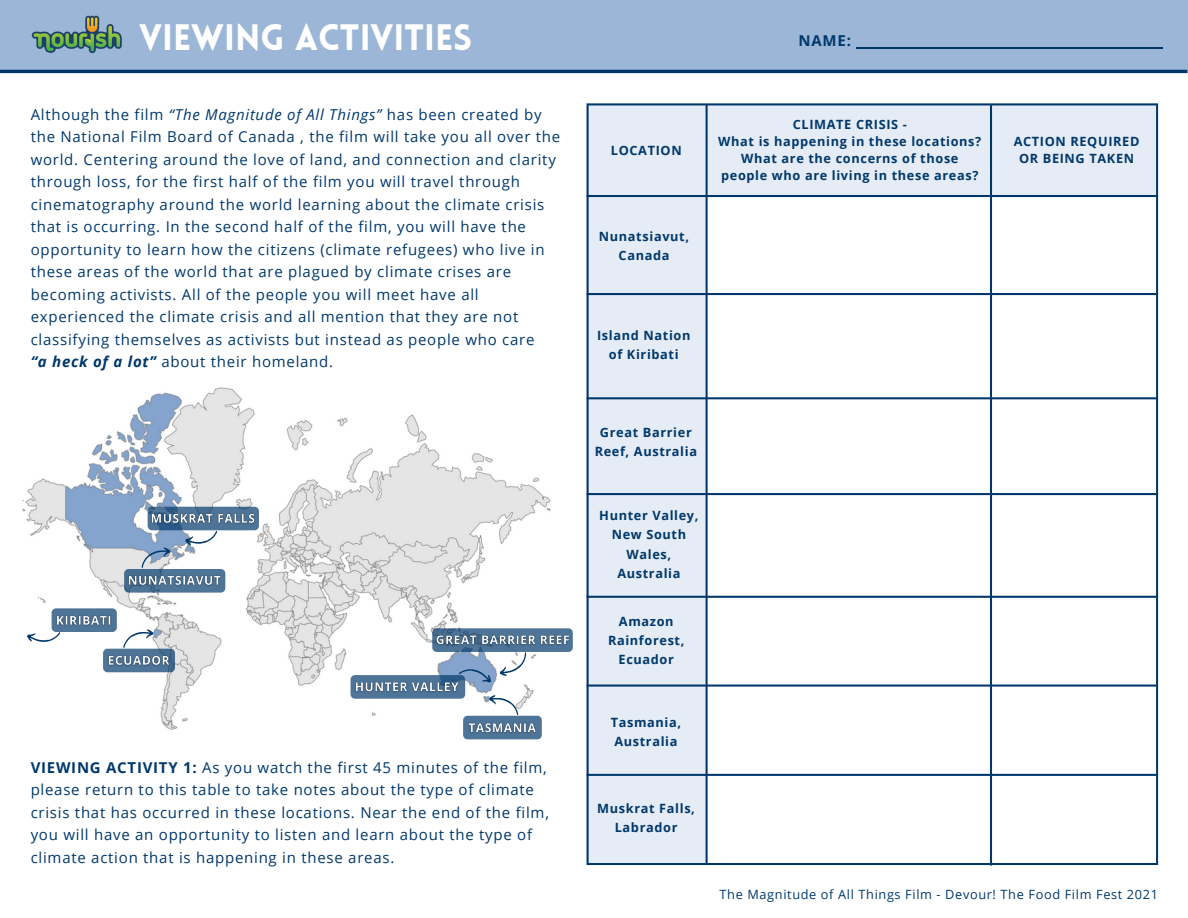
<style>
.page{position:relative;width:1188px;height:918px;background:#fff}
.page>*{position:absolute;margin:0;border:0;box-sizing:border-box;transform-origin:0 0}
.t1{font:900 36px "Lovelo";color:#fff}
.t2{font:15px/22.5px "Open Sans";letter-spacing:.05em;color:#00386b}
.t3{font:700 15px "Open Sans";color:#00386b}
.t4{font:700 12.75px/19.2px "Open Sans";letter-spacing:.05em;color:#00386b;text-align:center}
.t5{font:12.75px "Open Sans";letter-spacing:.05em;color:#00386b}
.s1{font-style:italic}
.s2{font-weight:700;font-style:italic}
.s3{font-weight:700}
</style>
<div class="page">
<div style="left:0;top:0;width:1188px;height:70px;background:#9cb6d7"></div>
<img style="left:31px;top:16px;width:91px;height:38px">
<hr style="left:0;top:70px;width:1188px;height:3px;background:#00386b">
<img style="left:22px;top:387px;width:529px;height:343px">
<svg style="left:184px;top:531px;width:35px;height:16px"></svg>
<img style="left:125px;top:569px;width:100px;height:24px">
<img style="left:148px;top:507px;width:111px;height:24px">
<svg style="left:138px;top:545px;width:34px;height:24px"></svg>
<svg style="left:103px;top:649px;width:72px;height:23px"></svg>
<img style="left:104px;top:648px;width:70px;height:24px">
<svg style="left:120px;top:627px;width:35px;height:21px"></svg>
<svg style="left:52px;top:608px;width:65px;height:24px"></svg>
<img style="left:52px;top:608px;width:63px;height:24px">
<svg style="left:27px;top:632px;width:34px;height:11px"></svg>
<img style="left:433px;top:628px;width:140px;height:24px">
<img style="left:352px;top:675px;width:111px;height:24px">
<svg style="left:458px;top:652px;width:73px;height:33px"></svg>
<svg style="left:463px;top:716px;width:79px;height:23px"></svg>
<img style="left:465px;top:715px;width:75px;height:24px">
<svg style="left:487px;top:692px;width:35px;height:24px"></svg>
<hr style="left:856px;top:48px;width:307px;height:1px;background:#00386b">
<svg style="left:587px;top:103px;width:571px;height:762px"></svg>
<h1 class="t1" style="left:139px;top:23px;width:335px">VIEWING ACTIVITIES</h1>
<p class="t2" style="left:31px;top:102px;width:531px">Although the film <span class="s1">“The Magnitude of All Things”</span> has been created by the National Film Board of Canada , the film will take you all over the world. Centering around the love of land, and connection and clarity through loss, for the first half of the film you will travel through cinematography around the world learning about the climate crisis that is occurring. In the second half of the film, you will have the opportunity to learn how the citizens (climate refugees) who live in these areas of the world that are plagued by climate crises are becoming activists. All of the people you will meet have all experienced the climate crisis and all mention that they are not classifying themselves as activists but instead as people who care<br><span class="s2">“a heck of a lot”</span> about their homeland.</p>
<p class="t2" style="left:31px;top:756px;width:520px"><span class="s3">VIEWING ACTIVITY 1:</span> As you watch the first 45 minutes of the film, please return to this table to take notes about the type of climate crisis that has occurred in these locations. Near the end of the film, you will have an opportunity to listen and learn about the type of climate action that is happening in these areas.</p>
<p class="t3" style="left:799px;top:30px;width:54px">NAME:</p>
<p class="t4" style="left:718px;top:116px;width:265px;line-height:17px">CLIMATE CRISIS -<br>What is happening in these locations?<br>What are the concerns of those people who are living in these areas?</p>
<p class="t4" style="left:611px;top:140px;width:72px">LOCATION</p>
<p class="t4" style="left:1014px;top:133px;width:127px;line-height:17px">ACTION REQUIRED<br>OR BEING TAKEN</p>
<p class="t4" style="left:599px;top:226px;width:92px">Nunatsiavut,<br>Canada</p>
<p class="t4" style="left:597px;top:326px;width:95px">Island Nation of Kiribati</p>
<p class="t4" style="left:595px;top:422px;width:104px">Great Barrier<br>Reef, Australia</p>
<p class="t4" style="left:599px;top:506px;width:101px">Hunter Valley,<br>New South<br>Wales,<br>Australia</p>
<p class="t4" style="left:608px;top:611px;width:78px">Amazon<br>Rainforest,<br>Ecuador</p>
<p class="t4" style="left:611px;top:713px;width:72px;text-align:left">Tasmania,<br>Australia</p>
<p class="t4" style="left:597px;top:798px;width:99px">Muskrat Falls,<br>Labrador</p>
<p class="t5" style="left:720px;top:886px;width:440px">The Magnitude of All Things Film - Devour! The Food Film Fest 2021</p>
</div>
